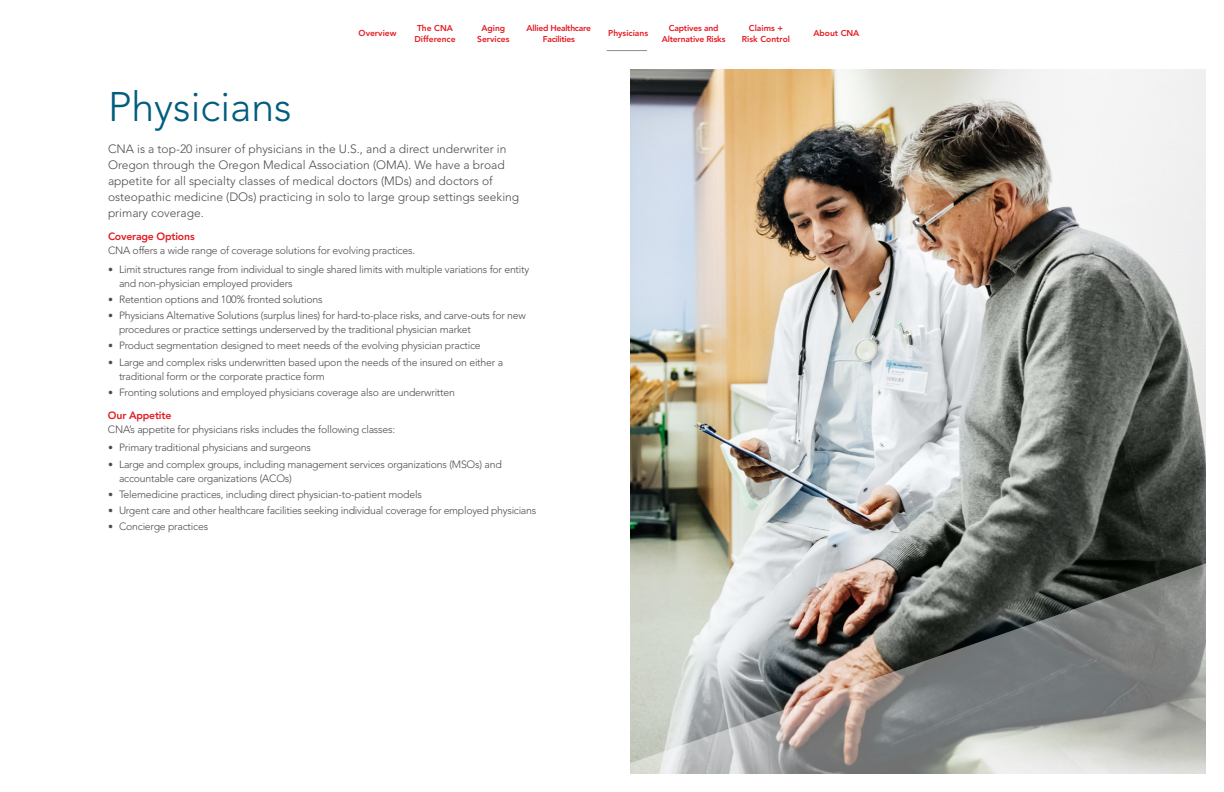
<style>
.page{position:relative;width:1224px;height:792px;background:#fff}
.page>*{position:absolute;margin:0;border:0;box-sizing:border-box;transform-origin:0 0}
.t1{font:300 41px "Avenir LT Std";color:#005d7e}
.t2{font:300 12px/16px "Avenir LT Std";color:#4d4d4f}
.t3{font:300 10.5px/14px "Avenir LT Std";letter-spacing:-.02em;color:#4d4d4f}
.t4{font:800 10.5px "Avenir LT Std";letter-spacing:-.02em;color:#e31b23}
.t5{font:800 8.5px/10.2px "Avenir LT Std";color:#e31b23;text-align:center}
.t6{font:800 8.5px/10.2px "Avenir LT Std";letter-spacing:-.02em;color:#e31b23;text-align:center}
.t7{font:800 8.5px/10.2px "Avenir LT Std";letter-spacing:-.03em;color:#e31b23;text-align:center}
.s1{font-weight:800;font-size:10px}
.s2{font-weight:800;color:#e31b23}
</style>
<div class="page">
<img style="left:630px;top:70px;width:576px;height:482px">
<svg style="left:630px;top:552px;width:576px;height:222px;background:#949490"></svg>
<hr style="left:607px;top:50px;width:40px;height:1px;background:#8b8d8c">
<p class="t5" style="left:414px;top:23px;width:43px">The CNA<br>Difference</p>
<p class="t6" style="left:662px;top:23px;width:65px">Captives and<br>Alternative Risks</p>
<p class="t7" style="left:527px;top:23px;width:66px">Allied Healthcare<br>Facilities</p>
<p class="t5" style="left:742px;top:23px;width:50px">Claims +<br>Risk Control</p>
<p class="t5" style="left:813px;top:28px;width:48px">About CNA</p>
<p class="t5" style="left:477px;top:23px;width:34px">Aging<br>Services</p>
<p class="t5" style="left:359px;top:28px;width:39px">Overview</p>
<p class="t5" style="left:608px;top:28px;width:41px">Physicians</p>
<h1 class="t1" style="left:108px;top:83px;width:185px">Physicians</h1>
<p class="t2" style="left:108px;top:141px;width:413px">CNA is a top-20 insurer of physicians in the U.S., and a direct underwriter in Oregon through the Oregon Medical Association (OMA). We have a broad appetite for all specialty classes of medical doctors (MDs) and doctors of osteopathic medicine (DOs) practicing in solo to large group settings seeking primary coverage.</p>
<p class="t4" style="left:108px;top:230px;width:88px">Coverage Options</p>
<p class="t3" style="left:108px;top:243px;width:309px">CNA offers a wide range of coverage solutions for evolving practices.</p>
<p class="t3" style="left:119px;top:262px;width:412px;text-indent:-11px"><span class="s1">•</span> Limit structures range from individual to single shared limits with multiple variations for entity and non-physician employed providers</p>
<p class="t3" style="left:108px;top:292px;width:216px"><span class="s1">•</span> Retention options and 100% fronted solutions</p>
<p class="t3" style="left:119px;top:308px;width:408px;text-indent:-11px"><span class="s1">•</span> Physicians Alternative Solutions (surplus lines) for hard-to-place risks, and carve-outs for new procedures or practice settings underserved by the traditional physician market</p>
<p class="t3" style="left:108px;top:339px;width:374px"><span class="s1">•</span> Product segmentation designed to meet needs of the evolving physician practice</p>
<p class="t3" style="left:119px;top:355px;width:386px;text-indent:-11px"><span class="s1">•</span> Large and complex risks underwritten based upon the needs of the insured on either a traditional form or the corporate practice form</p>
<p class="t3" style="left:108px;top:381px;width:349px;line-height:23px"><span class="s1">•</span> Fronting solutions and employed physicians coverage also are underwritten<br><span class="s2">Our Appetite</span></p>
<p class="t3" style="left:108px;top:422px;width:289px">CNA’s appetite for physicians risks includes the following classes:</p>
<p class="t3" style="left:108px;top:441px;width:204px"><span class="s1">•</span> Primary traditional physicians and surgeons</p>
<p class="t3" style="left:119px;top:457px;width:384px;text-indent:-11px"><span class="s1">•</span> Large and complex groups, including management services organizations (MSOs) and accountable care organizations (ACOs)</p>
<p class="t3" style="left:108px;top:487px;width:315px"><span class="s1">•</span> Telemedicine practices, including direct physician-to-patient models</p>
<p class="t3" style="left:108px;top:503px;width:430px"><span class="s1">•</span> Urgent care and other healthcare facilities seeking individual coverage for employed physicians</p>
<p class="t3" style="left:108px;top:520px;width:102px"><span class="s1">•</span> Concierge practices</p>
</div>
